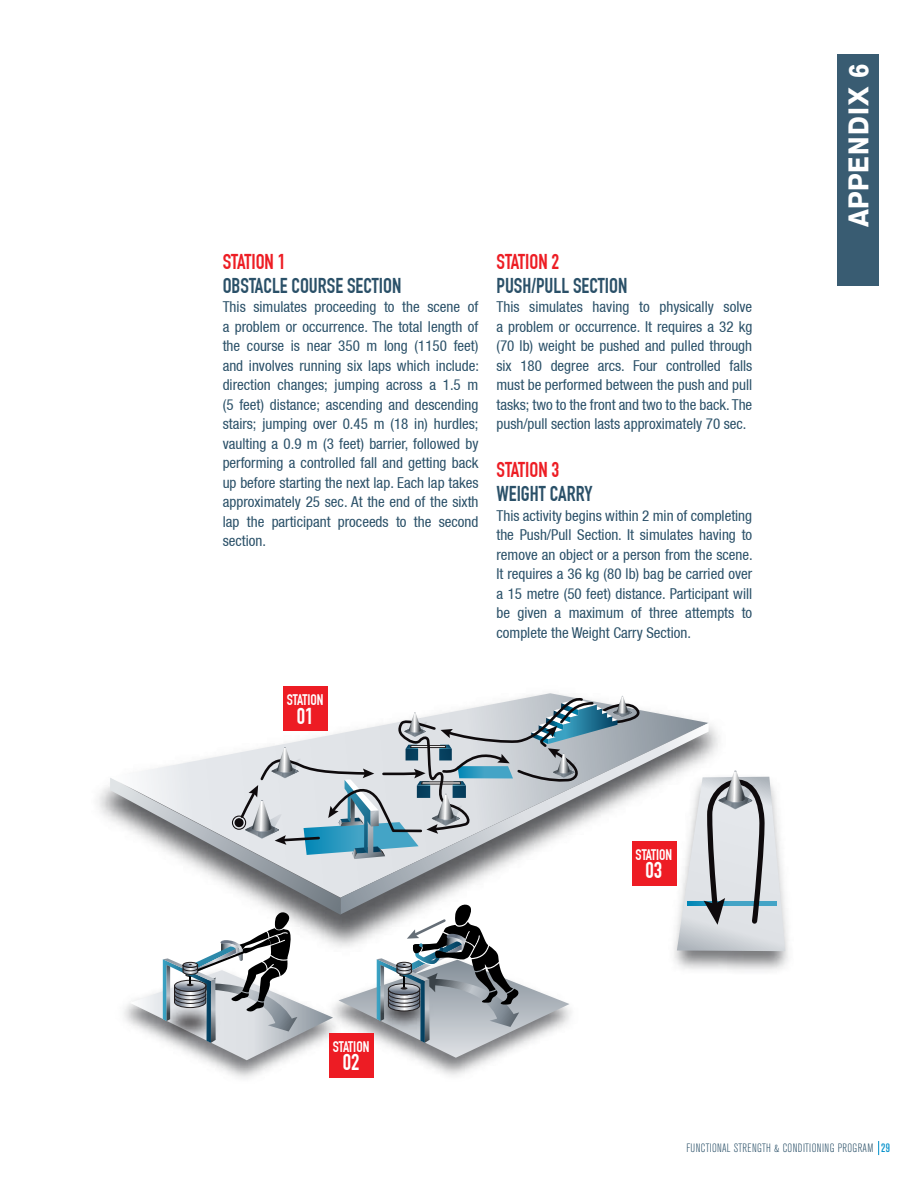
<style>
.page{position:relative;width:918px;height:1188px;background:#fff}
.page>*{position:absolute;margin:0;border:0;box-sizing:border-box;transform-origin:0 0}
.t1{font:700 28.2px "Akzidenz Grotesk BE";letter-spacing:.04em;color:#fff;scale:.9 1}
.t2{font:22.5px "DIN Engschrift LT";color:#fff}
.t3{font:21px "DIN Engschrift LT";color:#2a5068}
.t4{font:21px "DIN Engschrift LT";color:#ed1d24}
.t5{font:condensed 15px/19.5px "Helvetica Neue LT";color:#2a5068;text-align:justify}
.t6{font:15px "DIN Engschrift LT";color:#fff}
.t7{font:300 condensed 12px "Akzidenz Grotesk BE";letter-spacing:.03em;color:#2a5068}
.s1{font-weight:500;color:#008fca}
</style>
<div class="page">
<svg style="left:878px;top:1141px;width:1px;height:14px"></svg>
<div style="left:838px;top:54px;width:41px;height:232px;background:#395c72"></div>
<svg style="left:529px;top:693px;width:180px;height:30px"></svg>
<svg style="left:644px;top:723px;width:65px;height:27px;background:#aab0b6"></svg>
<img style="left:644px;top:750px;width:144px;height:221px">
<div style="left:283px;top:686px;width:45px;height:45px;background:#ed1c24"></div>
<div style="left:632px;top:841px;width:45px;height:45px;background:#ed1c24"></div>
<div style="left:329px;top:1033px;width:45px;height:45px;background:#ed1c24"></div>
<svg style="left:677px;top:756px;width:108px;height:195px"></svg>
<svg style="left:110px;top:696px;width:534px;height:364px"></svg>
<h3 class="t4" style="left:223px;top:249px;width:64px">STATION 1</h3>
<h3 class="t3" style="left:223px;top:273px;width:180px">OBSTACLE COURSE SECTION</h3>
<p class="t5" style="left:223px;top:297px;width:258px">This simulates proceeding to the scene of a problem or occurrence. The total length of the course is near 350 m long (1150 feet) and involves running six laps which include: direction changes; jumping across a 1.5 m (5 feet) distance; ascending and descending stairs; jumping over 0.45 m (18 in) hurdles; vaulting a 0.9 m (3 feet) barrier, followed by performing a controlled fall and getting back up before starting the next lap. Each lap takes approximately 25 sec. At the end of the sixth lap the participant proceeds to the second section.</p>
<h3 class="t4" style="left:496px;top:249px;width:64px">STATION 2</h3>
<h3 class="t3" style="left:496px;top:273px;width:132px">PUSH/PULL SECTION</h3>
<p class="t5" style="left:496px;top:297px;width:257px">This simulates having to physically solve a problem or occurrence. It requires a 32 kg (70 lb) weight be pushed and pulled through six 180 degree arcs. Four controlled falls must be performed between the push and pull tasks; two to the front and two to the back. The push/pull section lasts approximately 70 sec.</p>
<h3 class="t4" style="left:496px;top:457px;width:64px">STATION 3</h3>
<h3 class="t3" style="left:496px;top:481px;width:98px">WEIGHT CARRY</h3>
<p class="t5" style="left:496px;top:505px;width:258px">This activity begins within 2 min of completing the Push/Pull Section. It simulates having to remove an object or a person from the scene.<br>It requires a 36 kg (80 lb) bag be carried over a 15 metre (50 feet) distance. Participant will be given a maximum of three attempts to complete the Weight Carry Section.</p>
<p class="t6" style="left:287px;top:691px;width:38px">STATION</p>
<h2 class="t2" style="left:297px;top:703px;width:18px">01</h2>
<p class="t6" style="left:636px;top:846px;width:38px">STATION</p>
<h2 class="t2" style="left:646px;top:857px;width:18px">03</h2>
<h1 class="t1" style="left:842px;top:227px;width:183px;rotate:-90deg">APPENDIX 6</h1>
<p class="t6" style="left:333px;top:1038px;width:38px">STATION</p>
<h2 class="t2" style="left:343px;top:1049px;width:18px">02</h2>
<p class="t7" style="left:687px;top:1142px;width:205px">FUNCTIONAL STRENGTH &amp; CONDITIONING PROGRAM <span class="s1">29</span></p>
</div>
